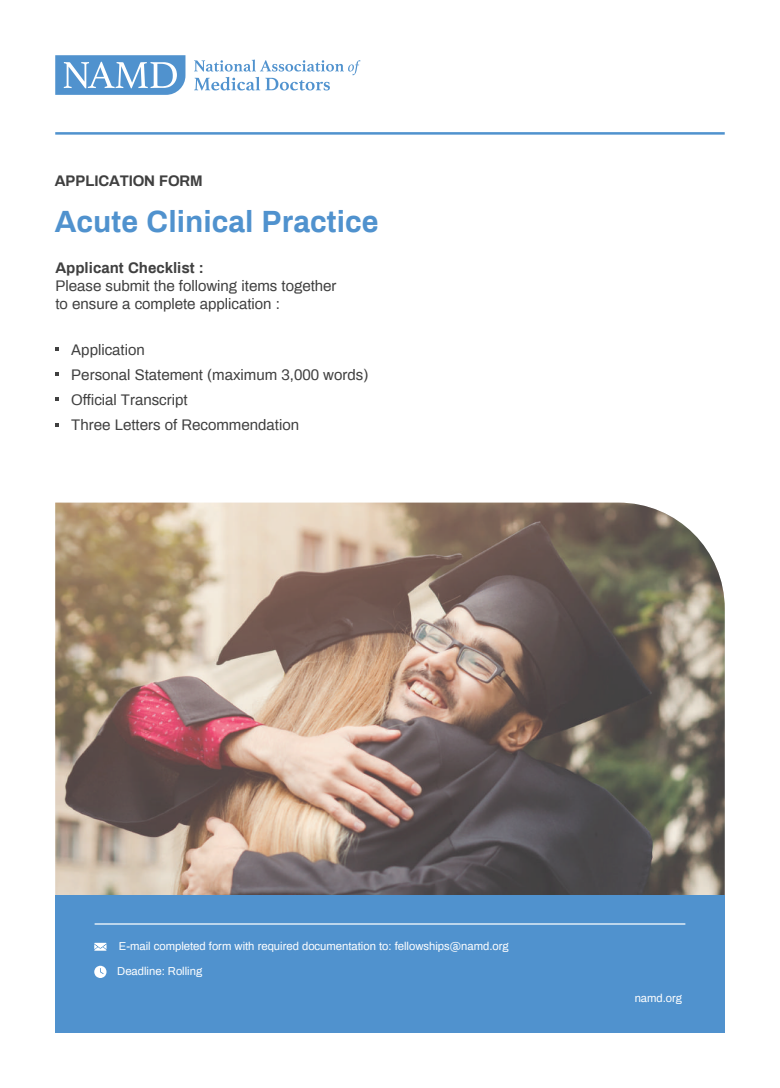
<style>
.page{position:relative;width:780px;height:1088px;background:#fff}
.page>*{position:absolute;margin:0;border:0;box-sizing:border-box;transform-origin:0 0}
.t1{font:700 30px "Archivo";color:#5092ce}
.t2{font:15px/25px "Archivo";color:#404040}
.t3{font:700 15px "Archivo";color:#404040}
.t4{font:11.25px "Archivo";color:#fff}
</style>
<div class="page">
<svg style="left:55px;top:55px;width:305px;height:40px"></svg>
<img style="left:55px;top:503px;width:669px;height:392px">
<div style="left:55px;top:895px;width:669px;height:138px;background:#5092ce"></div>
<hr style="left:95px;top:923px;width:590px;height:1px;background:#fff">
<svg style="left:94px;top:943px;width:12px;height:8px"></svg>
<svg style="left:94px;top:966px;width:12px;height:12px"></svg>
<hr style="left:55px;top:132px;width:669px;height:3px;background:#5092ce">
<svg style="left:55px;top:348px;width:4px;height:3px"></svg>
<svg style="left:55px;top:373px;width:4px;height:3px"></svg>
<svg style="left:55px;top:398px;width:4px;height:3px"></svg>
<svg style="left:55px;top:423px;width:4px;height:3px"></svg>
<p class="t3" style="left:55px;top:170px;width:149px">APPLICATION FORM</p>
<h1 class="t1" style="left:55px;top:199px;width:325px">Acute Clinical Practice</h1>
<p class="t3" style="left:55px;top:257px;width:150px">Applicant Checklist :</p>
<p class="t2" style="left:55px;top:276px;width:282px;line-height:18px">Please submit the following items together to ensure a complete application :</p>
<p class="t2" style="left:71px;top:336px;width:298px">Application<br>Personal Statement (maximum 3,000 words)<br>Official Transcript<br>Three Letters of Recommendation</p>
<p class="t4" style="left:119px;top:938px;width:391px">E-mail completed form with required documentation to: fellowships@namd.org</p>
<p class="t4" style="left:117px;top:963px;width:87px">Deadline: Rolling</p>
<p class="t4" style="left:634px;top:990px;width:49px">namd.org</p>
</div>
